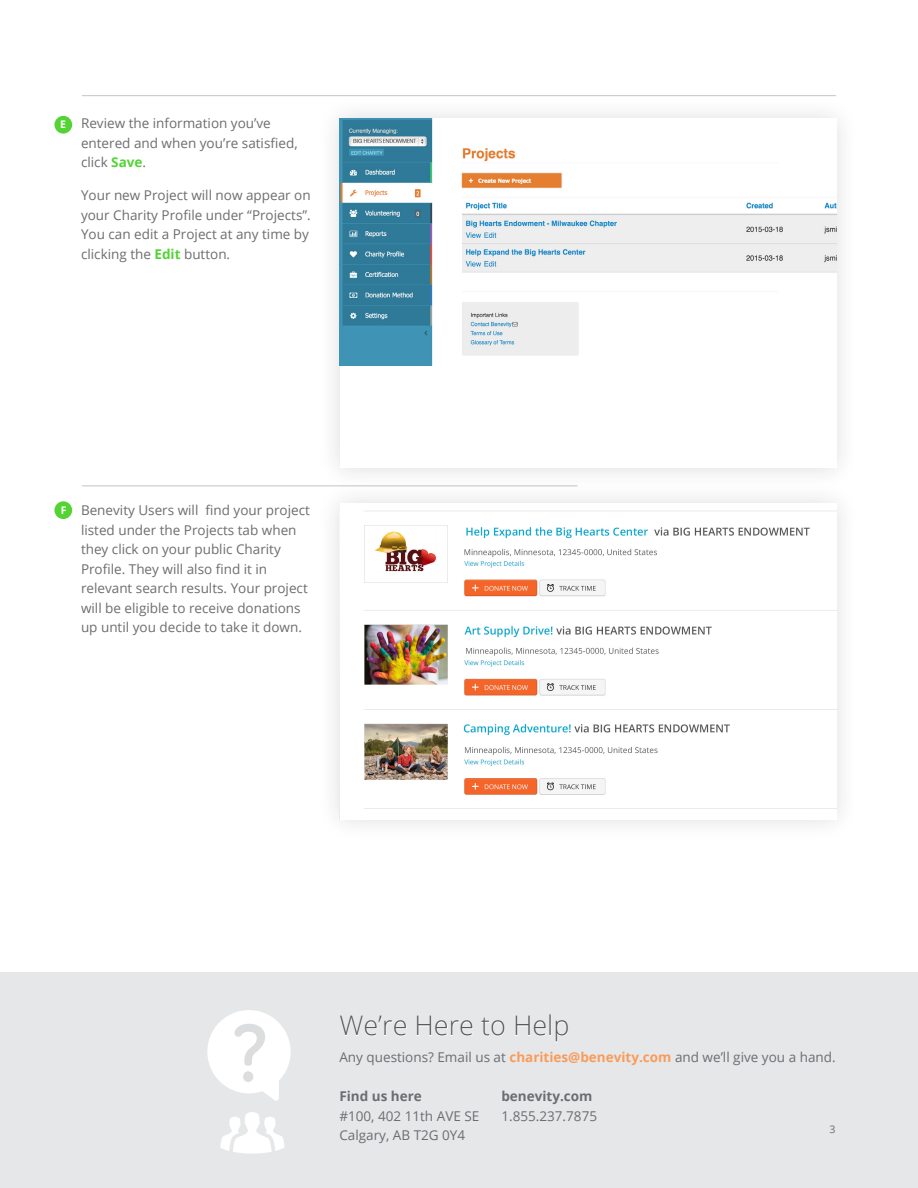
<style>
.page{position:relative;width:918px;height:1188px;background:#fff}
.page>*{position:absolute;margin:0;border:0;box-sizing:border-box;transform-origin:0 0}
.Topic_Title{font:300 27px "Open Sans";color:#57585a}
.Body_Copy{font:13.5px/19.5px "Open Sans";color:#6c6d70}
.Topic_Title-2{font:13.5px "Open Sans";color:#6c6d70}
.Topic_Title-3{font:700 13.5px "Open Sans";color:#6c6d70}
.Body_Copy-2{font:700 10.5px "Open Sans";color:#fff}
.Body_Copy-3{font:10.5px "Open Sans";color:#6c6d70}
.s1{font-weight:700;color:#54d335}
.s2{font-weight:700;color:#f89c5b}
</style>
<div class="page">
<div style="left:0;top:972px;width:918px;height:216px;background:#e6e7e9"></div>
<div style="left:54px;top:116px;width:18px;height:18px;background:#54d335;border-radius:50%"></div>
<div style="left:54px;top:501px;width:18px;height:18px;background:#54d335;border-radius:50%"></div>
<div style="left:207px;top:1010px;width:84px;height:144px;background:#e6e7e9;border-radius:4px"></div>
<svg style="left:339px;top:1014px;width:68px;height:28px"></svg>
<svg style="left:417px;top:1015px;width:56px;height:21px"></svg>
<svg style="left:481px;top:1017px;width:24px;height:19px"></svg>
<svg style="left:515px;top:1015px;width:31px;height:21px"></svg>
<svg style="left:555px;top:1020px;width:14px;height:23px"></svg>
<div style="left:207px;top:1010px;width:84px;height:83px;background:#fff;border-radius:50%"></div>
<svg style="left:235px;top:1024px;width:44px;height:77px"></svg>
<svg style="left:220px;top:1112px;width:65px;height:42px"></svg>
<hr style="left:82px;top:95px;width:754px;height:1px;background:#cccacb">
<hr style="left:82px;top:485px;width:495px;height:1px;background:#cccacb">
<div style="left:317px;top:95px;width:542px;height:396px;background:#231f20;opacity:.15"></div>
<img style="left:340px;top:118px;width:496px;height:247px">
<div style="left:317px;top:481px;width:542px;height:361px;background:#231f20;opacity:.15"></div>
<img style="left:364px;top:525px;width:472px;height:284px">
<p class="Body_Copy-2" style="left:60px;top:117px;width:7px">E</p>
<p class="Body_Copy" style="left:81px;top:113px;width:218px">Review the information you’ve entered and when you’re satisfied, click <span class="s1">Save</span>.</p>
<p class="Body_Copy" style="left:81px;top:185px;width:231px">Your new Project will now appear on your Charity Profile under “Projects”.<br>You can edit a Project at any time by clicking the <span class="s1">Edit</span> button.</p>
<p class="Body_Copy-2" style="left:61px;top:503px;width:7px">F</p>
<p class="Body_Copy" style="left:81px;top:500px;width:230px">Benevity Users will find your project listed under the Projects tab when they click on your public Charity Profile. They will also find it in relevant search results. Your project will be eligible to receive donations up until you decide to take it down.</p>
<p class="Topic_Title" style="left:339px;top:1007px;width:232px">We’re Here to Help</p>
<p class="Topic_Title-2" style="left:339px;top:1048px;width:498px">Any questions? Email us at <span class="s2">charities@benevity.com</span> and we’ll give you a hand.</p>
<p class="Topic_Title-3" style="left:339px;top:1087px;width:84px">Find us here</p>
<p class="Topic_Title-3" style="left:501px;top:1087px;width:93px">benevity.com</p>
<p class="Topic_Title-2" style="left:339px;top:1107px;width:141px">#100, 402 11th AVE SE</p>
<p class="Topic_Title-2" style="left:501px;top:1107px;width:97px">1.855.237.7875</p>
<p class="Topic_Title-2" style="left:339px;top:1126px;width:127px">Calgary, AB T2G 0Y4</p>
<p class="Body_Copy-3" style="left:829px;top:1122px;width:8px">3</p>
</div>
